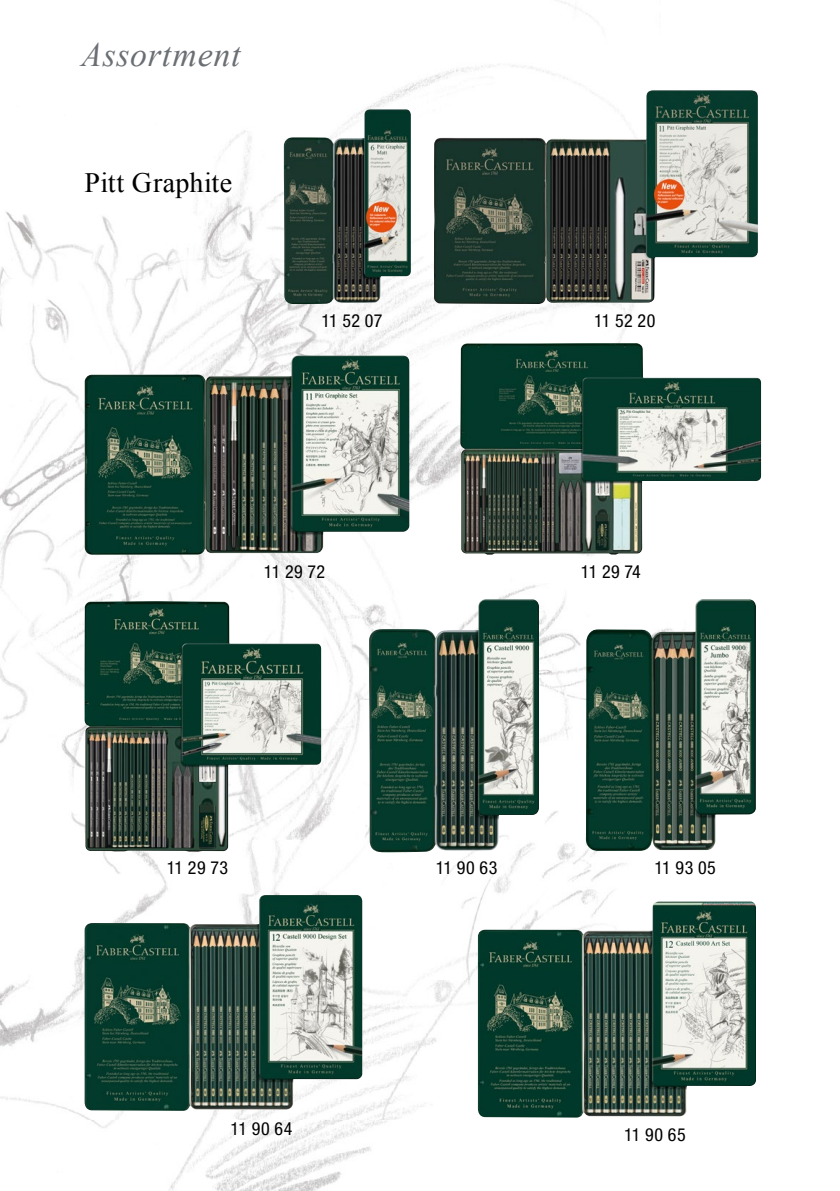
<style>
.page{position:relative;width:840px;height:1191px;background:#fff}
.page>*{position:absolute;margin:0;border:0;box-sizing:border-box;transform-origin:0 0}
.t1{font:italic 34px "Times New Roman";letter-spacing:.02em;color:#6b6f73}
.t2{font:28px "Times New Roman";letter-spacing:.01em;color:#000}
.t3{font:condensed 18px "Helvetica Neue LT Pro";letter-spacing:.02em;color:#000}
</style>
<div class="page">
<img style="left:0;top:1px;width:634px;height:1190px">
<img style="left:284px;top:109px;width:126px;height:195px">
<img style="left:433px;top:90px;width:324px;height:214px">
<img style="left:460px;top:343px;width:300px;height:212px">
<img style="left:369px;top:599px;width:169px;height:253px">
<img style="left:84px;top:895px;width:278px;height:215px">
<img style="left:84px;top:355px;width:325px;height:200px">
<img style="left:84px;top:601px;width:237px;height:250px">
<img style="left:477px;top:901px;width:278px;height:216px">
<img style="left:585px;top:599px;width:170px;height:252px">
<h1 class="t1" style="left:81px;top:31px;width:161px">Assortment</h1>
<h2 class="t2" style="left:84px;top:163px;width:149px">Pitt Graphite</h2>
<p class="t3" style="left:321px;top:310px;width:62px">11 52 07</p>
<p class="t3" style="left:594px;top:310px;width:63px">11 52 20</p>
<p class="t3" style="left:264px;top:561px;width:63px">11 29 72</p>
<p class="t3" style="left:580px;top:561px;width:62px">11 29 74</p>
<p class="t3" style="left:167px;top:857px;width:63px">11 29 73</p>
<p class="t3" style="left:435px;top:857px;width:63px">11 90 63</p>
<p class="t3" style="left:654px;top:857px;width:63px">11 93 05</p>
<p class="t3" style="left:230px;top:1117px;width:63px">11 90 64</p>
<p class="t3" style="left:623px;top:1124px;width:63px">11 90 65</p>
</div>
